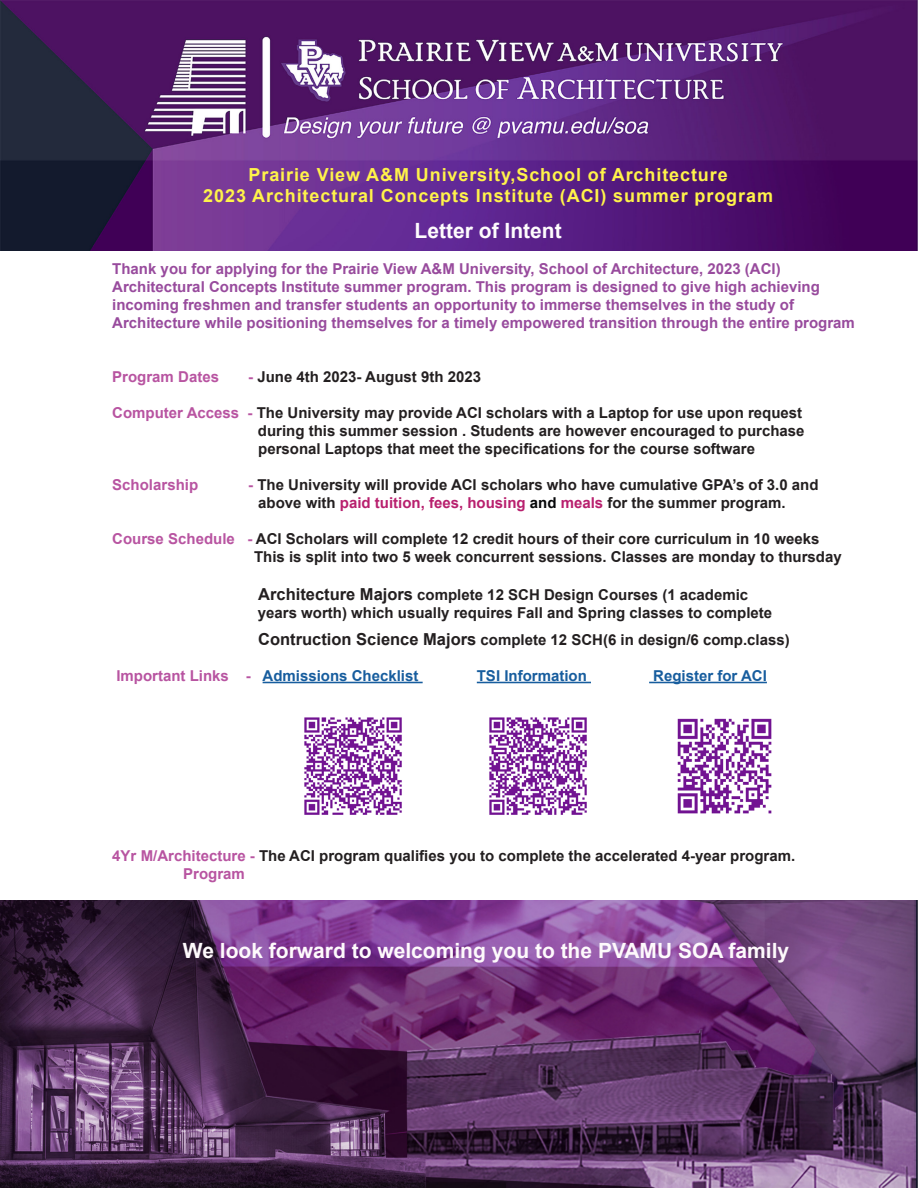
<style>
.page{position:relative;width:918px;height:1188px;background:#fff}
.page>*{position:absolute;margin:0;border:0;box-sizing:border-box;transform-origin:0 0}
.t1{font:700 21px "Arial";color:#fefafc}
.t2{font:700 21px "Arial";color:#fefcfd}
.t3{font:700 18px "Arial";letter-spacing:.05em;color:#fff34a}
.t4{font:700 15px/18px "Arial";color:#231f20;text-align:right}
.t5{font:700 15px "Arial";color:#984b9d}
.t6{font:700 15px "Arial";color:#175d9e}
.t7{font:700 15px "Arial";color:#b854a1}
.s1{color:#b854a1}
.s2{color:#b8206e}
.s3{color:#060709}
.s4{font-size:16.5px}
</style>
<div class="page">
<img style="left:0;top:0;width:918px;height:251px">
<img style="left:0;top:901px;width:918px;height:287px">
<hr style="left:263px;top:682px;width:160px;height:1px;background:#175d9e">
<hr style="left:477px;top:682px;width:114px;height:1px;background:#175d9e">
<hr style="left:649px;top:682px;width:118px;height:1px;background:#175d9e">
<img style="left:304px;top:717px;width:98px;height:98px">
<img style="left:489px;top:717px;width:98px;height:98px">
<img style="left:677px;top:718px;width:95px;height:96px">
<p class="t3" style="left:249px;top:161px;width:481px">Prairie View A&amp;M University,School of Architecture</p>
<p class="t3" style="left:203px;top:183px;width:571px">2023 Architectural Concepts Institute (ACI) summer program</p>
<p class="t2" style="left:415px;top:216px;width:148px">Letter of Intent</p>
<p class="t5" style="left:112px;top:258px;width:670px">Thank you for applying for the Prairie View A&amp;M University, School of Architecture, 2023 (ACI)</p>
<p class="t5" style="left:112px;top:276px;width:709px">Architectural Concepts Institute summer program. This program is designed to give high achieving</p>
<p class="t5" style="left:112px;top:294px;width:683px">incoming freshmen and transfer students an opportunity to immerse themselves in the study of</p>
<p class="t5" style="left:112px;top:312px;width:744px">Architecture while positioning themselves for a timely empowered transition through the entire program</p>
<p class="t7" style="left:112px;top:366px;width:108px">Program Dates</p>
<p class="t4" style="left:248px;top:368px;width:234px"><span class="s1">-</span> June 4th 2023- August 9th 2023</p>
<p class="t4" style="left:112px;top:404px;width:694px"><span class="s1">Computer Access -</span> The University may provide ACI scholars with a Laptop for use upon request during this summer session . Students are however encouraged to purchase</p>
<p class="t4" style="left:258px;top:440px;width:498px">personal Laptops that meet the specifications for the course software</p>
<p class="t7" style="left:112px;top:474px;width:87px">Scholarship</p>
<p class="t4" style="left:248px;top:476px;width:572px"><span class="s1">-</span> The University will provide ACI scholars who have cumulative GPA’s of 3.0 and</p>
<p class="t4" style="left:258px;top:494px;width:529px">above with <span class="s2">paid tuition, fees, housing</span> <span class="s3">and</span> <span class="s2">meals</span> for the summer program.</p>
<p class="t4" style="left:112px;top:530px;width:709px"><span class="s1">Course Schedule -</span> ACI Scholars will complete 12 credit hours of their core curriculum in 10 weeks</p>
<p class="t4" style="left:254px;top:548px;width:589px">This is split into two 5 week concurrent sessions. Classes are monday to thursday</p>
<p class="t4" style="left:258px;top:586px;width:492px"><span class="s4">Architecture Majors</span> complete 12 SCH Design Courses (1 academic</p>
<p class="t4" style="left:258px;top:604px;width:516px">years worth) which usually requires Fall and Spring classes to complete</p>
<p class="t4" style="left:258px;top:631px;width:533px"><span class="s4">Contruction Science Majors</span> complete 12 SCH(6 in design/6 comp.class)</p>
<p class="t6" style="left:116px;top:665px;width:303px"><span class="s1">Important Links -</span> Admissions Checklist</p>
<p class="t6" style="left:477px;top:665px;width:112px">TSI Information</p>
<p class="t6" style="left:653px;top:665px;width:115px">Register for ACI</p>
<p class="t4" style="left:112px;top:847px;width:684px"><span class="s1">4Yr M/Architecture -</span> The ACI program qualifies you to complete the accelerated 4-year program.</p>
<p class="t7" style="left:183px;top:863px;width:63px">Program</p>
<p class="t1" style="left:183px;top:936px;width:608px">We look forward to welcoming you to the PVAMU SOA family</p>
</div>
